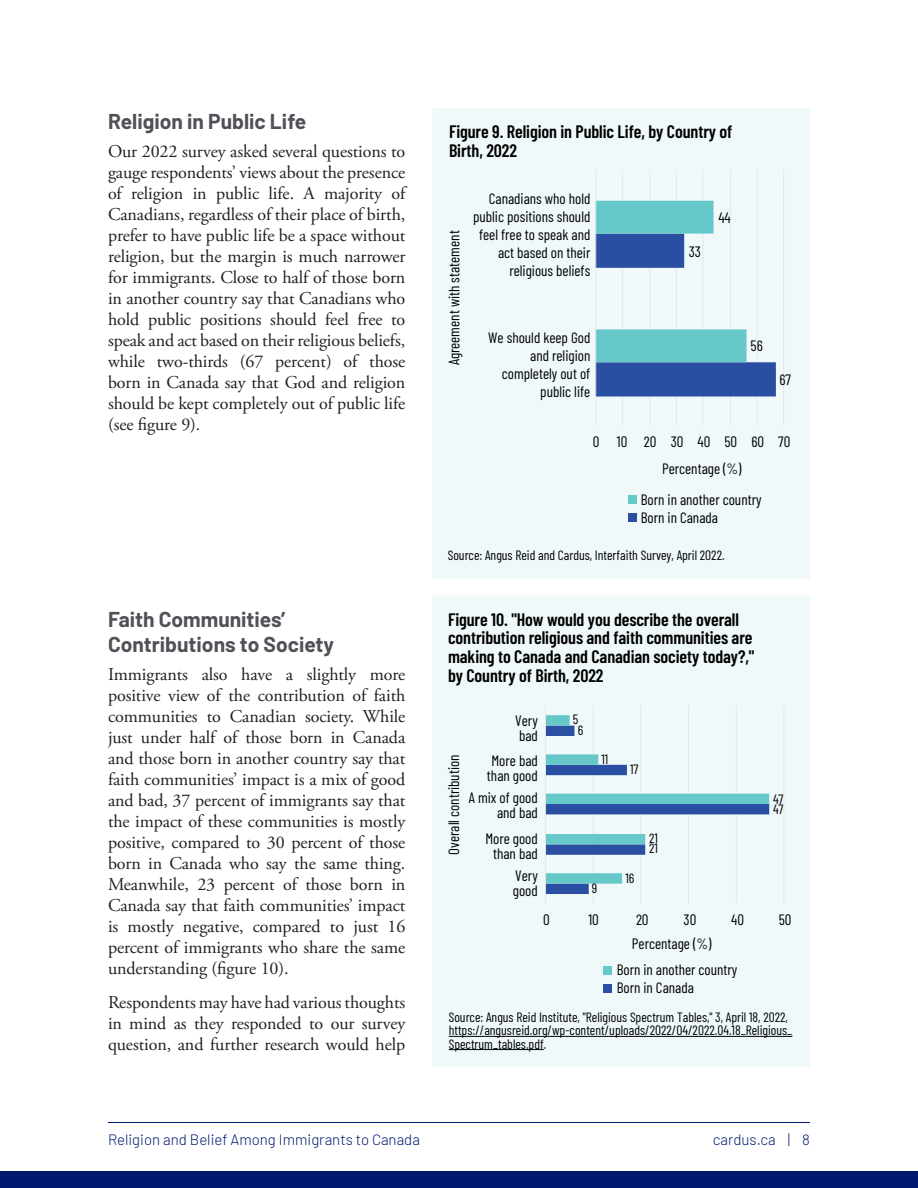
<style>
.page{position:relative;width:918px;height:1188px;background:#fff}
.page>*{position:absolute;margin:0;border:0;box-sizing:border-box;transform-origin:0 0}
.Heading_2{font:700 21px/25.2px "Barlow";color:#4f5158}
.t1{font:18px/21px "Adobe Garamond Pro";letter-spacing:-.005em;color:#231f20;text-align:justify}
.t2{font:600 18px/18.6px "Barlow Condensed";letter-spacing:-.005em;color:#000}
.t3{font:15px/18px "Barlow Condensed";color:#000}
.t4{font:300 15px "Barlow";color:#001a70}
.t5{font:13.5px/13.2px "Barlow Condensed";color:#000}
</style>
<div class="page">
<div style="left:0;top:1171px;width:918px;height:17px;background:#001a70"></div>
<hr style="left:108px;top:1122px;width:702px;height:1px;background:#001a70">
<svg style="left:433px;top:596px;width:377px;height:471px"></svg>
<svg style="left:433px;top:108px;width:377px;height:471px"></svg>
<p class="Heading_2" style="left:108px;top:107px;width:200px">Religion in Public Life</p>
<p class="t1" style="left:108px;top:141px;width:299px">Our 2022 survey asked several questions to gauge respondents’ views about the presence of religion in public life. A majority of Canadians, regardless of their place of birth, prefer to have public life be a space without religion, but the margin is much narrower for immigrants. Close to half of those born in another country say that Canadians who hold public positions should feel free to speak and act based on their religious beliefs, while two-thirds (67 percent) of those born in Canada say that God and religion should be kept completely out of public life (see figure 9).</p>
<p class="Heading_2" style="left:108px;top:605px;width:228px">Faith Communities’<br>Contributions to Society</p>
<p class="t1" style="left:108px;top:664px;width:299px">Immigrants also have a slightly more positive view of the contribution of faith communities to Canadian society. While just under half of those born in Canada and those born in another country say that faith communities’ impact is a mix of good and bad, 37 percent of immigrants say that the impact of these communities is mostly positive, compared to 30 percent of those born in Canada who say the same thing.<br>Meanwhile, 23 percent of those born in Canada say that faith communities’ impact is mostly negative, compared to just 16 percent of immigrants who share the same understanding (figure 10).</p>
<p class="t1" style="left:108px;top:993px;width:299px">Respondents may have had various thoughts in mind as they responded to our survey question, and further research would help</p>
<p class="t2" style="left:449px;top:121px;width:285px">Figure 9. Religion in Public Life, by Country of<br>Birth, 2022</p>
<p class="t3" style="left:444px;top:365px;width:137px;rotate:-90deg">Agreement with statement</p>
<p class="t3" style="left:473px;top:188px;width:119px;text-align:right">Canadians who hold public positions should feel free to speak and act based on their religious beliefs</p>
<p class="t3" style="left:488px;top:328px;width:104px;text-align:right">We should keep God and religion completely out of public life</p>
<p class="t3" style="left:689px;top:242px;width:14px">33</p>
<p class="t3" style="left:718px;top:207px;width:14px">44</p>
<p class="t3" style="left:751px;top:336px;width:14px">56</p>
<p class="t3" style="left:779px;top:370px;width:13px">67</p>
<p class="t3" style="left:593px;top:432px;width:199px">0 10 20 30 40 50 60 70</p>
<p class="t3" style="left:662px;top:459px;width:81px">Percentage (%)</p>
<p class="t3" style="left:641px;top:489px;width:122px">Born in another country<br>Born in Canada</p>
<p class="t5" style="left:448px;top:547px;width:278px">Source: Angus Reid and Cardus, Interfaith Survey, April 2022.</p>
<p class="t2" style="left:448px;top:609px;width:308px">Figure 10. "How would you describe the overall contribution religious and faith communities are making to Canada and Canadian society today?," by Country of Birth, 2022</p>
<p class="t3" style="left:444px;top:855px;width:102px;rotate:-90deg">Overall contribution</p>
<p class="t3" style="left:515px;top:712px;width:24px;line-height:15px">Very bad</p>
<p class="t5" style="left:573px;top:712px;width:7px">5</p>
<p class="t5" style="left:578px;top:722px;width:7px">6</p>
<p class="t3" style="left:487px;top:752px;width:52px;line-height:15px;text-align:center">More bad than good</p>
<p class="t5" style="left:602px;top:752px;width:8px">11</p>
<p class="t5" style="left:630px;top:762px;width:10px">17</p>
<p class="t3" style="left:469px;top:789px;width:70px;line-height:15px;text-align:right">A mix of good and bad</p>
<p class="t5" style="left:773px;top:791px;width:12px">47</p>
<p class="t5" style="left:773px;top:801px;width:12px">47</p>
<p class="t3" style="left:485px;top:830px;width:54px;line-height:15px;text-align:center">More good than bad</p>
<p class="t5" style="left:649px;top:831px;width:10px">21</p>
<p class="t5" style="left:649px;top:841px;width:10px">21</p>
<p class="t3" style="left:513px;top:867px;width:26px;line-height:15px">Very good</p>
<p class="t5" style="left:592px;top:881px;width:7px">9</p>
<p class="t5" style="left:625px;top:870px;width:10px">16</p>
<p class="t3" style="left:543px;top:909px;width:8px">0</p>
<p class="t3" style="left:588px;top:909px;width:12px">10</p>
<p class="t3" style="left:636px;top:909px;width:14px">20</p>
<p class="t3" style="left:684px;top:909px;width:14px">30</p>
<p class="t3" style="left:731px;top:909px;width:14px">40</p>
<p class="t3" style="left:779px;top:909px;width:14px">50</p>
<p class="t3" style="left:632px;top:933px;width:81px">Percentage (%)</p>
<p class="t3" style="left:617px;top:960px;width:122px">Born in another country<br>Born in Canada</p>
<p class="t5" style="left:449px;top:1010px;width:345px">Source: Angus Reid Institute, "Religious Spectrum Tables," 3, April 18, 2022, https://angusreid.org/wp-content/uploads/2022/04/2022.04.18_Religious_<br>Spectrum_tables.pdf.</p>
<p class="t4" style="left:108px;top:1129px;width:314px">Religion and Belief Among Immigrants to Canada</p>
<p class="t4" style="left:713px;top:1129px;width:99px">cardus.ca | 8</p>
</div>
